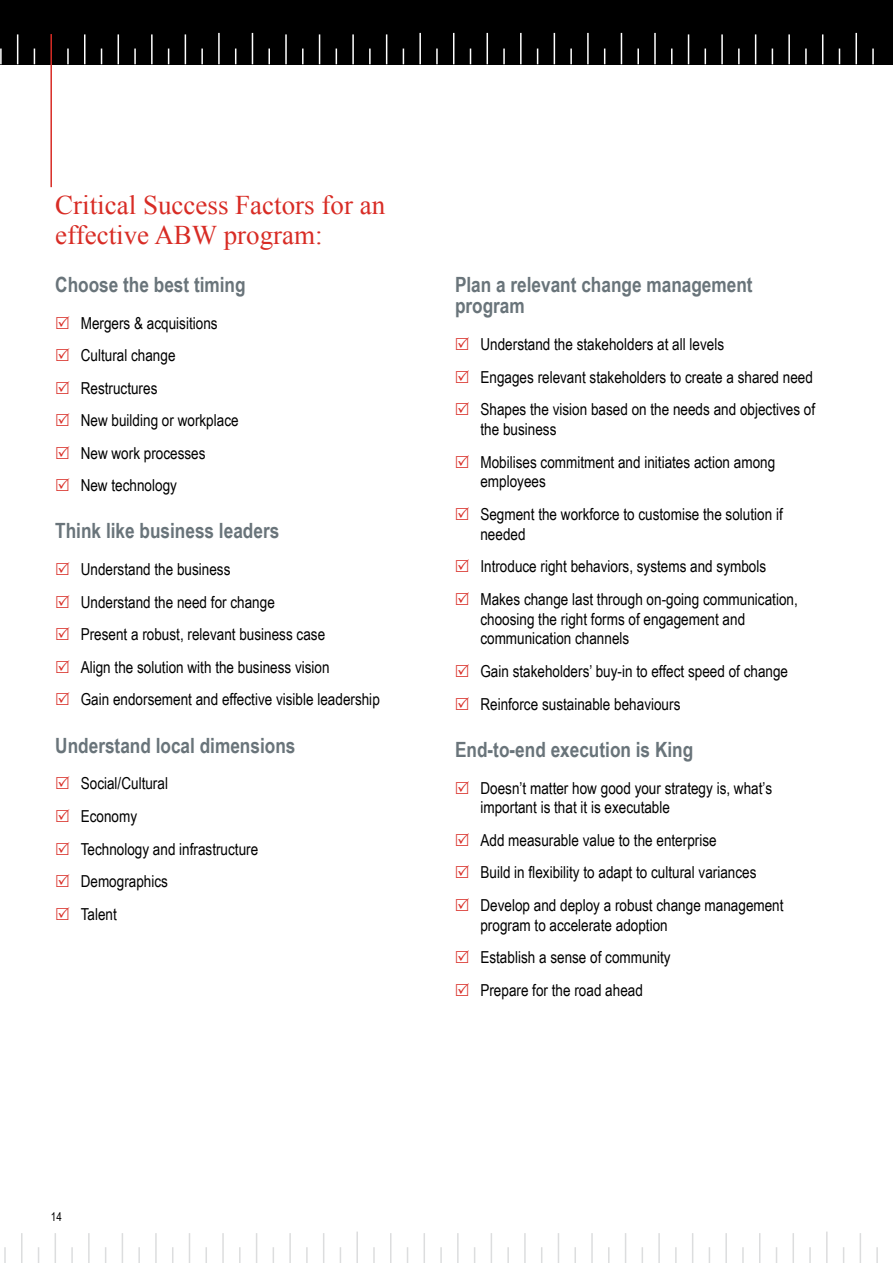
<style>
.page{position:relative;width:893px;height:1263px;background:#fff}
.page>*{position:absolute;margin:0;border:0;box-sizing:border-box;transform-origin:0 0}
.t1{font:27px/30px "Times New Roman";color:#d82c25}
.t2{font:700 21px/21.6px "Arial Narrow";color:#69747a}
.t3{font:16.5px/32.5px "Arial Narrow";color:#000}
.t4{font:12px "Arial Narrow";color:#000}
</style>
<div class="page">
<div style="left:0;top:0;width:893px;height:64px;background:#000"></div>
<hr style="left:285px;top:34px;width:2px;height:30px;background:#fff">
<hr style="left:319px;top:34px;width:1px;height:30px;background:#fff">
<hr style="left:386px;top:34px;width:1px;height:30px;background:#fff">
<hr style="left:352px;top:34px;width:2px;height:30px;background:#fff">
<svg style="left:168px;top:49px;width:1px;height:15px"></svg>
<svg style="left:101px;top:49px;width:1px;height:15px"></svg>
<svg style="left:34px;top:49px;width:1px;height:15px"></svg>
<svg style="left:201px;top:49px;width:2px;height:15px"></svg>
<svg style="left:134px;top:49px;width:2px;height:15px"></svg>
<svg style="left:67px;top:49px;width:2px;height:15px"></svg>
<svg style="left:0;top:49px;width:2px;height:15px"></svg>
<svg style="left:436px;top:49px;width:2px;height:15px"></svg>
<svg style="left:369px;top:49px;width:2px;height:15px"></svg>
<svg style="left:235px;top:49px;width:1px;height:15px"></svg>
<svg style="left:268px;top:49px;width:2px;height:15px"></svg>
<svg style="left:470px;top:49px;width:1px;height:15px"></svg>
<svg style="left:403px;top:49px;width:1px;height:15px"></svg>
<svg style="left:336px;top:49px;width:1px;height:15px"></svg>
<svg style="left:302px;top:49px;width:2px;height:15px"></svg>
<hr style="left:218px;top:33px;width:2px;height:31px;background:#fff">
<hr style="left:252px;top:33px;width:1px;height:31px;background:#fff">
<hr style="left:419px;top:33px;width:2px;height:31px;background:#fff">
<hr style="left:453px;top:33px;width:1px;height:31px;background:#fff">
<hr style="left:520px;top:33px;width:2px;height:31px;background:#fff">
<hr style="left:554px;top:33px;width:1px;height:31px;background:#fff">
<hr style="left:486px;top:33px;width:2px;height:31px;background:#fff">
<hr style="left:587px;top:33px;width:2px;height:31px;background:#fff">
<hr style="left:621px;top:33px;width:1px;height:31px;background:#fff">
<hr style="left:654px;top:33px;width:2px;height:31px;background:#fff">
<hr style="left:788px;top:34px;width:2px;height:30px;background:#fff">
<hr style="left:822px;top:34px;width:1px;height:30px;background:#fff">
<hr style="left:721px;top:34px;width:2px;height:30px;background:#fff">
<hr style="left:755px;top:34px;width:1px;height:30px;background:#fff">
<hr style="left:688px;top:34px;width:1px;height:30px;background:#fff">
<svg style="left:839px;top:49px;width:1px;height:15px"></svg>
<svg style="left:772px;top:49px;width:1px;height:15px"></svg>
<svg style="left:872px;top:49px;width:2px;height:15px"></svg>
<svg style="left:805px;top:49px;width:2px;height:15px"></svg>
<svg style="left:705px;top:49px;width:1px;height:15px"></svg>
<svg style="left:570px;top:49px;width:2px;height:15px"></svg>
<svg style="left:503px;top:49px;width:2px;height:15px"></svg>
<svg style="left:738px;top:49px;width:2px;height:15px"></svg>
<svg style="left:671px;top:49px;width:1px;height:15px"></svg>
<svg style="left:604px;top:49px;width:1px;height:15px"></svg>
<svg style="left:637px;top:49px;width:2px;height:15px"></svg>
<svg style="left:537px;top:49px;width:1px;height:15px"></svg>
<hr style="left:855px;top:33px;width:2px;height:31px;background:#fff">
<hr style="left:151px;top:34px;width:2px;height:30px;background:#fff">
<hr style="left:185px;top:34px;width:1px;height:30px;background:#fff">
<hr style="left:118px;top:34px;width:1px;height:30px;background:#fff">
<hr style="left:84px;top:34px;width:1px;height:30px;background:#fff">
<hr style="left:17px;top:34px;width:1px;height:30px;background:#fff">
<hr style="left:50px;top:34px;width:2px;height:153px;background:#d82c25">
<hr style="left:21px;top:1233px;width:2px;height:30px;background:#dcddde">
<hr style="left:424px;top:1233px;width:1px;height:30px;background:#dcddde">
<hr style="left:491px;top:1233px;width:1px;height:30px;background:#dcddde">
<hr style="left:390px;top:1233px;width:1px;height:30px;background:#dcddde">
<hr style="left:860px;top:1233px;width:1px;height:30px;background:#dcddde">
<hr style="left:323px;top:1233px;width:1px;height:30px;background:#dcddde">
<hr style="left:792px;top:1233px;width:2px;height:30px;background:#dcddde">
<hr style="left:289px;top:1233px;width:2px;height:30px;background:#dcddde">
<hr style="left:759px;top:1233px;width:1px;height:30px;background:#dcddde">
<hr style="left:222px;top:1233px;width:2px;height:30px;background:#dcddde">
<hr style="left:692px;top:1233px;width:1px;height:30px;background:#dcddde">
<hr style="left:256px;top:1233px;width:1px;height:30px;background:#dcddde">
<hr style="left:725px;top:1233px;width:2px;height:30px;background:#dcddde">
<hr style="left:155px;top:1233px;width:2px;height:30px;background:#dcddde">
<hr style="left:625px;top:1233px;width:1px;height:30px;background:#dcddde">
<hr style="left:88px;top:1233px;width:2px;height:30px;background:#dcddde">
<hr style="left:122px;top:1233px;width:1px;height:30px;background:#dcddde">
<hr style="left:558px;top:1233px;width:1px;height:30px;background:#dcddde">
<hr style="left:189px;top:1233px;width:1px;height:30px;background:#dcddde">
<hr style="left:658px;top:1233px;width:2px;height:30px;background:#dcddde">
<hr style="left:591px;top:1233px;width:2px;height:30px;background:#dcddde">
<hr style="left:524px;top:1233px;width:2px;height:30px;background:#dcddde">
<svg style="left:474px;top:1247px;width:1px;height:16px"></svg>
<svg style="left:407px;top:1247px;width:1px;height:16px"></svg>
<svg style="left:876px;top:1247px;width:2px;height:16px"></svg>
<svg style="left:340px;top:1247px;width:1px;height:16px"></svg>
<svg style="left:809px;top:1247px;width:2px;height:16px"></svg>
<svg style="left:273px;top:1247px;width:1px;height:16px"></svg>
<svg style="left:742px;top:1247px;width:2px;height:16px"></svg>
<svg style="left:507px;top:1247px;width:2px;height:16px"></svg>
<svg style="left:373px;top:1247px;width:2px;height:16px"></svg>
<svg style="left:843px;top:1247px;width:1px;height:16px"></svg>
<svg style="left:306px;top:1247px;width:2px;height:16px"></svg>
<svg style="left:776px;top:1247px;width:1px;height:16px"></svg>
<svg style="left:138px;top:1247px;width:2px;height:16px"></svg>
<svg style="left:608px;top:1247px;width:1px;height:16px"></svg>
<svg style="left:71px;top:1247px;width:2px;height:16px"></svg>
<svg style="left:541px;top:1247px;width:1px;height:16px"></svg>
<svg style="left:4px;top:1247px;width:2px;height:16px"></svg>
<svg style="left:239px;top:1247px;width:2px;height:16px"></svg>
<svg style="left:709px;top:1247px;width:1px;height:16px"></svg>
<svg style="left:205px;top:1247px;width:2px;height:16px"></svg>
<svg style="left:675px;top:1247px;width:2px;height:16px"></svg>
<svg style="left:172px;top:1247px;width:1px;height:16px"></svg>
<svg style="left:642px;top:1247px;width:1px;height:16px"></svg>
<svg style="left:105px;top:1247px;width:1px;height:16px"></svg>
<svg style="left:574px;top:1247px;width:2px;height:16px"></svg>
<svg style="left:38px;top:1247px;width:1px;height:16px"></svg>
<hr style="left:356px;top:1231px;width:2px;height:32px;background:#dcddde">
<hr style="left:826px;top:1231px;width:2px;height:32px;background:#dcddde">
<svg style="left:440px;top:1247px;width:2px;height:16px"></svg>
<hr style="left:55px;top:1233px;width:1px;height:30px;background:#dcddde">
<hr style="left:457px;top:1233px;width:2px;height:30px;background:#dcddde">
<h1 class="t1" style="left:55px;top:190px;width:331px">Critical Success Factors for an effective ABW program:</h1>
<p class="t2" style="left:55px;top:272px;width:192px">Choose the best timing</p>
<p class="t3" style="left:81px;top:306px;width:159px">Mergers &amp; acquisitions<br>Cultural change<br>Restructures<br>New building or workplace<br>New work processes<br>New technology</p>
<p class="t2" style="left:55px;top:519px;width:225px">Think like business leaders</p>
<p class="t3" style="left:81px;top:552px;width:301px">Understand the business<br>Understand the need for change<br>Present a robust, relevant business case<br>Align the solution with the business vision<br>Gain endorsement and effective visible leadership</p>
<p class="t2" style="left:55px;top:733px;width:242px">Understand local dimensions</p>
<p class="t3" style="left:81px;top:767px;width:179px">Social/Cultural<br>Economy<br>Technology and infrastructure<br>Demographics<br>Talent</p>
<p class="t2" style="left:455px;top:272px;width:299px">Plan a relevant change management program</p>
<p class="t3" style="left:480px;top:327px;width:336px">Understand the stakeholders at all levels<br>Engages relevant stakeholders to create a shared need<br>Shapes the vision based on the needs and objectives of</p>
<p class="t3" style="left:480px;top:412px;width:296px">the business<br>Mobilises commitment and initiates action among</p>
<p class="t3" style="left:480px;top:465px;width:304px">employees<br>Segment the workforce to customise the solution if</p>
<p class="t3" style="left:480px;top:517px;width:319px">needed<br>Introduce right behaviors, systems and symbols<br>Makes change last through on-going communication,</p>
<p class="t3" style="left:480px;top:608px;width:266px;line-height:19.8px">choosing the right forms of engagement and communication channels</p>
<p class="t3" style="left:480px;top:654px;width:309px">Gain stakeholders’ buy-in to effect speed of change<br>Reinforce sustainable behaviours</p>
<p class="t2" style="left:455px;top:737px;width:240px">End-to-end execution is King</p>
<p class="t3" style="left:480px;top:777px;width:293px;line-height:19.8px">Doesn’t matter how good your strategy is, what’s important is that it is executable</p>
<p class="t3" style="left:480px;top:823px;width:305px">Add measurable value to the enterprise<br>Build in flexibility to adapt to cultural variances<br>Develop and deploy a robust change management</p>
<p class="t3" style="left:480px;top:908px;width:192px">program to accelerate adoption<br>Establish a sense of community<br>Prepare for the road ahead</p>
<p class="t4" style="left:51px;top:1208px;width:12px">14</p>
</div>
